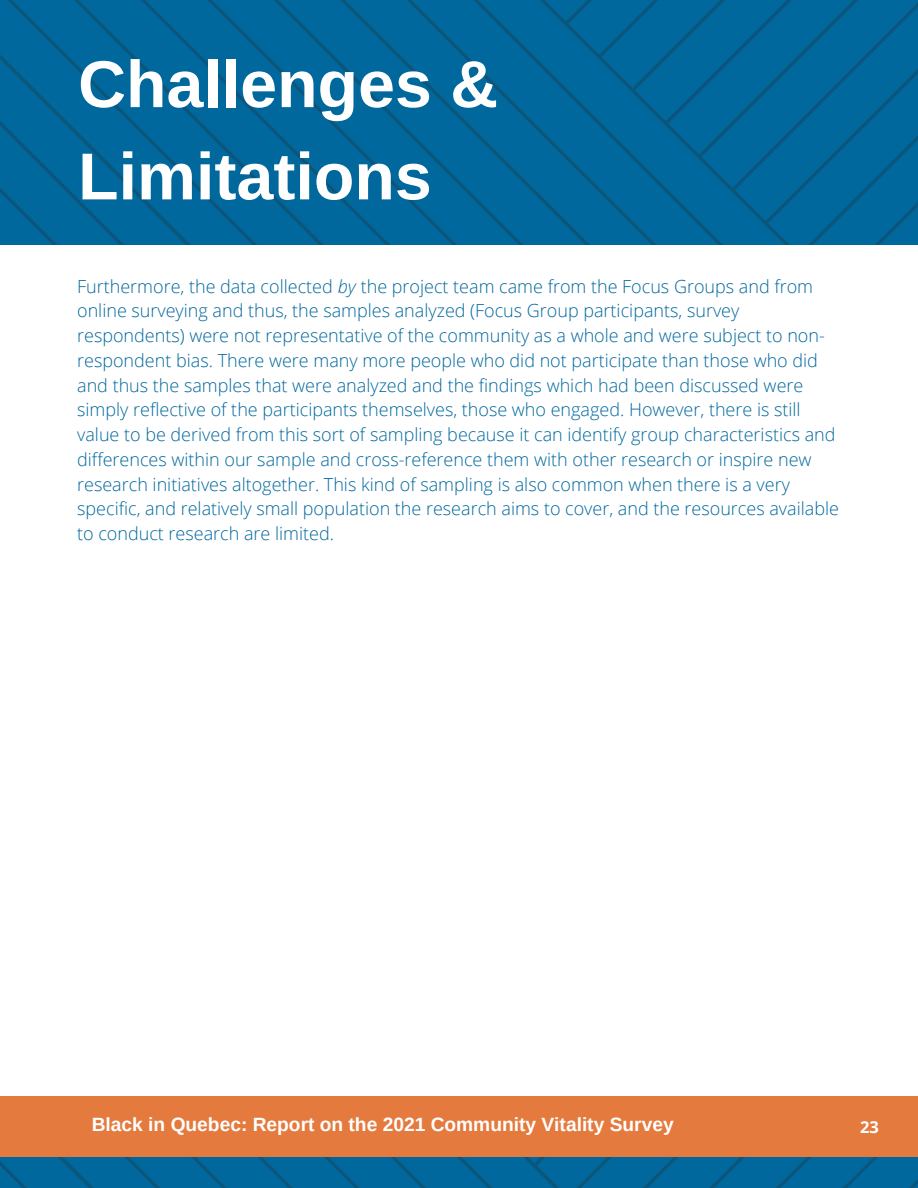
<style>
.page{position:relative;width:918px;height:1188px;background:#fff}
.page>*{position:absolute;margin:0;border:0;box-sizing:border-box;transform-origin:0 0}
.t1{font:700 66.3px/92.2px "Arimo";color:#fff}
.t2{font:700 19.2px "Arimo";color:#fff}
.t3{font:300 18px/24.8px "Open Sans";color:#00689d}
.t4{font:700 16.5px "Open Sans";color:#fff}
.s1{font-style:italic}
</style>
<div class="page">
<img style="left:0;top:0;width:918px;height:244px">
<img style="left:0;top:1157px;width:918px;height:31px">
<div style="left:0;top:1096px;width:918px;height:61px;background:#e57a3e"></div>
<h1 class="t1" style="left:78px;top:38px;width:422px">Challenges &amp;<br>Limitations</h1>
<p class="t3" style="left:77px;top:273px;width:763px">Furthermore, the data collected <span class="s1">by</span> the project team came from the Focus Groups and from online surveying and thus, the samples analyzed (Focus Group participants, survey respondents) were not representative of the community as a whole and were subject to non&shy;respondent bias. There were many more people who did not participate than those who did and thus the samples that were analyzed and the findings which had been discussed were simply reflective of the participants themselves, those who engaged. However, there is still value to be derived from this sort of sampling because it can identify group characteristics and differences within our sample and cross-reference them with other research or inspire new research initiatives altogether. This kind of sampling is also common when there is a very specific, and relatively small population the research aims to cover, and the resources available to conduct research are limited.</p>
<p class="t2" style="left:92px;top:1114px;width:583px">Black in Quebec: Report on the 2021 Community Vitality Survey</p>
<p class="t4" style="left:860px;top:1116px;width:20px">23</p>
</div>
